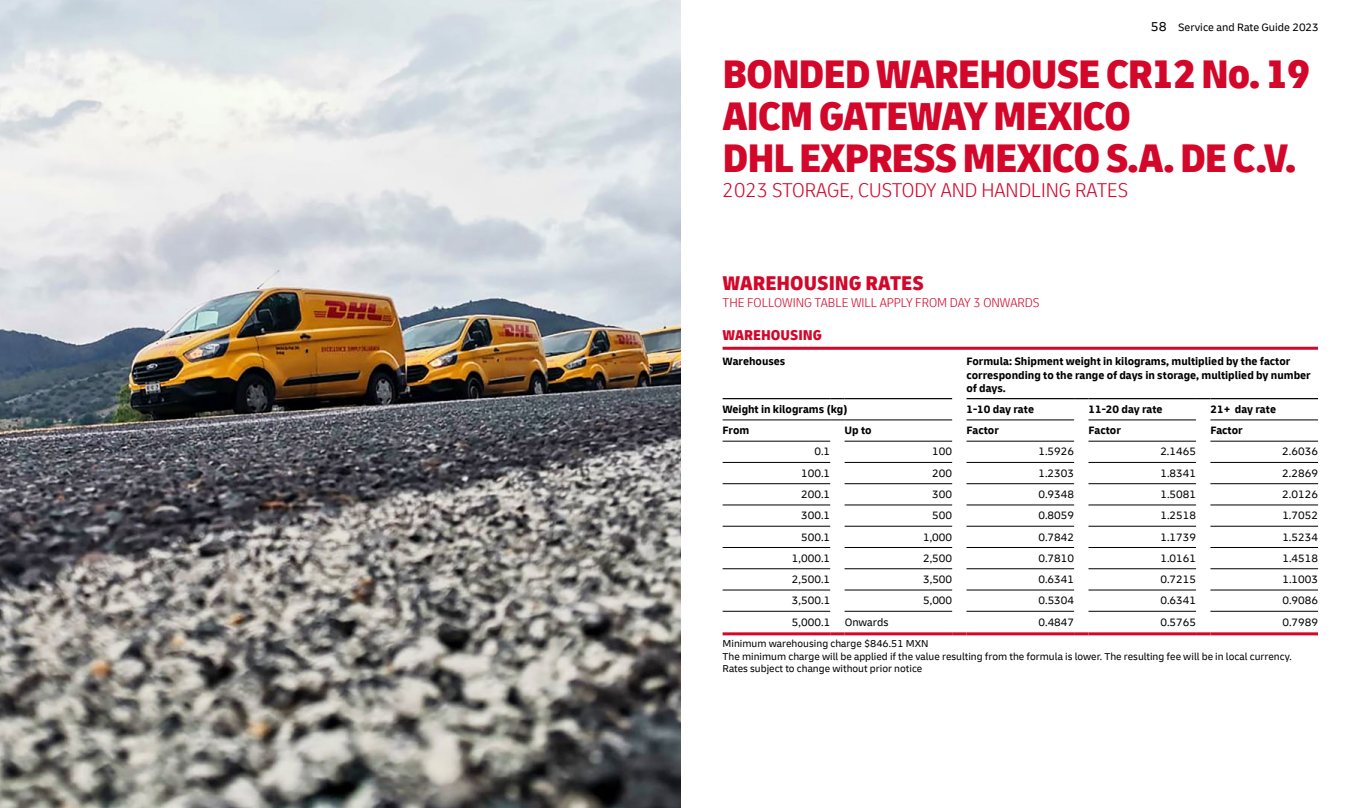
<style>
.page{position:relative;width:1361px;height:808px;background:#fff}
.page>*{position:absolute;margin:0;border:0;box-sizing:border-box;transform-origin:0 0}
.t1{font:900 condensed 42px/42px "Delivery";letter-spacing:-.03em;color:#d3072a}
.t2{font:300 condensed 21px "Delivery";color:#d3072a}
.t3{font:900 condensed 21px "Delivery";color:#d3072a}
.t4{font:900 condensed 15px "Delivery";color:#d3072a}
.t5{font:300 condensed 13.5px "Delivery";color:#d3072a}
.t6{font:11.25px "Delivery";color:#000}
.t7{font:700 11.25px/13.5px "Delivery";color:#000}
.t8{font:10.5px/12.6px "Delivery";color:#000}
.s1{font-size:13.5px}
</style>
<div class="page">
<img style="left:0;top:0;width:680px;height:808px">
<svg style="left:830px;top:399px;width:380px;height:213px"></svg>
<hr style="left:722px;top:632px;width:108px;height:3px;background:#d3072a">
<hr style="left:830px;top:632px;width:14px;height:3px;background:#d3072a">
<hr style="left:844px;top:632px;width:108px;height:3px;background:#d3072a">
<hr style="left:952px;top:632px;width:14px;height:3px;background:#d3072a">
<hr style="left:966px;top:632px;width:108px;height:3px;background:#d3072a">
<hr style="left:1074px;top:632px;width:14px;height:3px;background:#d3072a">
<hr style="left:1088px;top:632px;width:108px;height:3px;background:#d3072a">
<hr style="left:1196px;top:632px;width:14px;height:3px;background:#d3072a">
<hr style="left:1210px;top:632px;width:108px;height:3px;background:#d3072a">
<hr style="left:966px;top:420px;width:108px;height:1px;background:#000">
<hr style="left:1088px;top:420px;width:108px;height:1px;background:#000">
<hr style="left:1210px;top:420px;width:108px;height:1px;background:#000">
<hr style="left:722px;top:441px;width:108px;height:1px;background:#000">
<hr style="left:844px;top:441px;width:108px;height:1px;background:#000">
<hr style="left:966px;top:441px;width:108px;height:1px;background:#000">
<hr style="left:1088px;top:441px;width:108px;height:1px;background:#000">
<hr style="left:1210px;top:441px;width:108px;height:1px;background:#000">
<hr style="left:722px;top:462px;width:108px;height:1px;background:#000">
<hr style="left:844px;top:462px;width:108px;height:1px;background:#000">
<hr style="left:966px;top:462px;width:108px;height:1px;background:#000">
<hr style="left:1088px;top:462px;width:108px;height:1px;background:#000">
<hr style="left:1210px;top:462px;width:108px;height:1px;background:#000">
<hr style="left:722px;top:483px;width:108px;height:1px;background:#000">
<hr style="left:844px;top:483px;width:108px;height:1px;background:#000">
<hr style="left:966px;top:483px;width:108px;height:1px;background:#000">
<hr style="left:1088px;top:483px;width:108px;height:1px;background:#000">
<hr style="left:1210px;top:483px;width:108px;height:1px;background:#000">
<hr style="left:722px;top:505px;width:108px;height:1px;background:#000">
<hr style="left:844px;top:505px;width:108px;height:1px;background:#000">
<hr style="left:966px;top:505px;width:108px;height:1px;background:#000">
<hr style="left:1088px;top:505px;width:108px;height:1px;background:#000">
<hr style="left:1210px;top:505px;width:108px;height:1px;background:#000">
<hr style="left:722px;top:526px;width:108px;height:1px;background:#000">
<hr style="left:722px;top:398px;width:108px;height:1px;background:#000">
<svg style="left:830px;top:398px;width:14px;height:1px"></svg>
<hr style="left:844px;top:398px;width:108px;height:1px;background:#000">
<hr style="left:844px;top:526px;width:108px;height:1px;background:#000">
<hr style="left:966px;top:526px;width:108px;height:1px;background:#000">
<hr style="left:1088px;top:526px;width:108px;height:1px;background:#000">
<hr style="left:1210px;top:526px;width:108px;height:1px;background:#000">
<hr style="left:966px;top:398px;width:108px;height:1px;background:#000">
<svg style="left:1074px;top:398px;width:14px;height:1px"></svg>
<hr style="left:1088px;top:398px;width:108px;height:1px;background:#000">
<svg style="left:1196px;top:398px;width:14px;height:1px"></svg>
<hr style="left:1210px;top:398px;width:108px;height:1px;background:#000">
<hr style="left:722px;top:547px;width:108px;height:1px;background:#000">
<hr style="left:844px;top:547px;width:108px;height:1px;background:#000">
<hr style="left:966px;top:547px;width:108px;height:1px;background:#000">
<hr style="left:1088px;top:547px;width:108px;height:1px;background:#000">
<hr style="left:1210px;top:547px;width:108px;height:1px;background:#000">
<hr style="left:722px;top:568px;width:108px;height:1px;background:#000">
<hr style="left:844px;top:568px;width:108px;height:1px;background:#000">
<hr style="left:966px;top:568px;width:108px;height:1px;background:#000">
<hr style="left:1088px;top:568px;width:108px;height:1px;background:#000">
<hr style="left:1210px;top:568px;width:108px;height:1px;background:#000">
<hr style="left:722px;top:590px;width:108px;height:1px;background:#000">
<hr style="left:844px;top:590px;width:108px;height:1px;background:#000">
<hr style="left:966px;top:590px;width:108px;height:1px;background:#000">
<hr style="left:1088px;top:590px;width:108px;height:1px;background:#000">
<hr style="left:1210px;top:590px;width:108px;height:1px;background:#000">
<hr style="left:722px;top:420px;width:108px;height:1px;background:#000">
<svg style="left:830px;top:420px;width:14px;height:1px"></svg>
<hr style="left:844px;top:420px;width:108px;height:1px;background:#000">
<hr style="left:722px;top:611px;width:108px;height:1px;background:#000">
<hr style="left:844px;top:611px;width:108px;height:1px;background:#000">
<hr style="left:966px;top:611px;width:108px;height:1px;background:#000">
<hr style="left:1088px;top:611px;width:108px;height:1px;background:#000">
<hr style="left:1210px;top:611px;width:108px;height:1px;background:#000">
<hr style="left:722px;top:347px;width:596px;height:3px;background:#d3072a">
<p class="t6" style="left:1151px;top:20px;width:169px"><span class="s1">58</span> Service and Rate Guide 2023</p>
<h1 class="t1" style="left:722px;top:53px;width:589px">BONDED WAREHOUSE CR12 No. 19<br>AICM GATEWAY MEXICO<br>DHL EXPRESS MEXICO S.A. DE C.V.</h1>
<h2 class="t2" style="left:722px;top:178px;width:407px">2023 STORAGE, CUSTODY AND HANDLING RATES</h2>
<h2 class="t3" style="left:722px;top:270px;width:203px">WAREHOUSING RATES</h2>
<p class="t5" style="left:722px;top:295px;width:318px">THE FOLLOWING TABLE WILL APPLY FROM DAY 3 ONWARDS</p>
<h3 class="t4" style="left:722px;top:326px;width:101px">WAREHOUSING</h3>
<p class="t7" style="left:722px;top:355px;width:64px">Warehouses</p>
<p class="t7" style="left:966px;top:355px;width:346px">Formula: Shipment weight in kilograms, multiplied by the factor corresponding to the range of days in storage, multiplied by number of days.</p>
<p class="t7" style="left:722px;top:402px;width:127px">Weight in kilograms (kg)</p>
<p class="t7" style="left:966px;top:402px;width:69px">1-10 day rate</p>
<p class="t7" style="left:1088px;top:402px;width:76px">11-20 day rate</p>
<p class="t7" style="left:1210px;top:402px;width:67px">21+ day rate</p>
<p class="t7" style="left:722px;top:424px;width:28px">From</p>
<p class="t7" style="left:844px;top:424px;width:29px">Up to</p>
<p class="t7" style="left:966px;top:424px;width:34px">Factor</p>
<p class="t7" style="left:1088px;top:424px;width:34px">Factor</p>
<p class="t7" style="left:1210px;top:424px;width:34px">Factor</p>
<p class="t6" style="left:814px;top:445px;width:17px">0.1</p>
<p class="t6" style="left:932px;top:445px;width:21px">100</p>
<p class="t6" style="left:1038px;top:445px;width:37px">1.5926</p>
<p class="t6" style="left:1160px;top:445px;width:37px">2.1465</p>
<p class="t6" style="left:1282px;top:445px;width:37px">2.6036</p>
<p class="t6" style="left:801px;top:466px;width:31px">100.1</p>
<p class="t6" style="left:932px;top:466px;width:21px">200</p>
<p class="t6" style="left:1038px;top:466px;width:37px">1.2303</p>
<p class="t6" style="left:1160px;top:466px;width:37px">1.8341</p>
<p class="t6" style="left:1282px;top:466px;width:37px">2.2869</p>
<p class="t6" style="left:801px;top:487px;width:31px">200.1</p>
<p class="t6" style="left:932px;top:487px;width:21px">300</p>
<p class="t6" style="left:1038px;top:487px;width:37px">0.9348</p>
<p class="t6" style="left:1160px;top:487px;width:37px">1.5081</p>
<p class="t6" style="left:1282px;top:487px;width:37px">2.0126</p>
<p class="t6" style="left:801px;top:509px;width:31px">300.1</p>
<p class="t6" style="left:932px;top:509px;width:21px">500</p>
<p class="t6" style="left:1038px;top:509px;width:37px">0.8059</p>
<p class="t6" style="left:1160px;top:509px;width:37px">1.2518</p>
<p class="t6" style="left:1282px;top:509px;width:37px">1.7052</p>
<p class="t6" style="left:801px;top:530px;width:31px">500.1</p>
<p class="t6" style="left:923px;top:530px;width:31px">1,000</p>
<p class="t6" style="left:1038px;top:530px;width:37px">0.7842</p>
<p class="t6" style="left:1160px;top:530px;width:37px">1.1739</p>
<p class="t6" style="left:1282px;top:530px;width:37px">1.5234</p>
<p class="t6" style="left:792px;top:551px;width:40px">1,000.1</p>
<p class="t6" style="left:923px;top:551px;width:31px">2,500</p>
<p class="t6" style="left:1038px;top:551px;width:37px">0.7810</p>
<p class="t6" style="left:1160px;top:551px;width:37px">1.0161</p>
<p class="t6" style="left:1282px;top:551px;width:37px">1.4518</p>
<p class="t6" style="left:792px;top:572px;width:40px">2,500.1</p>
<p class="t6" style="left:923px;top:572px;width:31px">3,500</p>
<p class="t6" style="left:1038px;top:572px;width:37px">0.6341</p>
<p class="t6" style="left:1160px;top:572px;width:37px">0.7215</p>
<p class="t6" style="left:1282px;top:572px;width:37px">1.1003</p>
<p class="t6" style="left:792px;top:594px;width:40px">3,500.1</p>
<p class="t6" style="left:923px;top:594px;width:31px">5,000</p>
<p class="t6" style="left:1038px;top:594px;width:37px">0.5304</p>
<p class="t6" style="left:1160px;top:594px;width:37px">0.6341</p>
<p class="t6" style="left:1282px;top:594px;width:37px">0.9086</p>
<p class="t6" style="left:792px;top:615px;width:40px">5,000.1</p>
<p class="t6" style="left:844px;top:615px;width:46px">Onwards</p>
<p class="t6" style="left:1038px;top:615px;width:37px">0.4847</p>
<p class="t6" style="left:1160px;top:615px;width:37px">0.5765</p>
<p class="t6" style="left:1282px;top:615px;width:37px">0.7989</p>
<p class="t8" style="left:722px;top:637px;width:571px">Minimum warehousing charge $846.51 MXN<br>The minimum charge will be applied if the value resulting from the formula is lower. The resulting fee will be in local currency.<br>Rates subject to change without prior notice</p>
</div>
